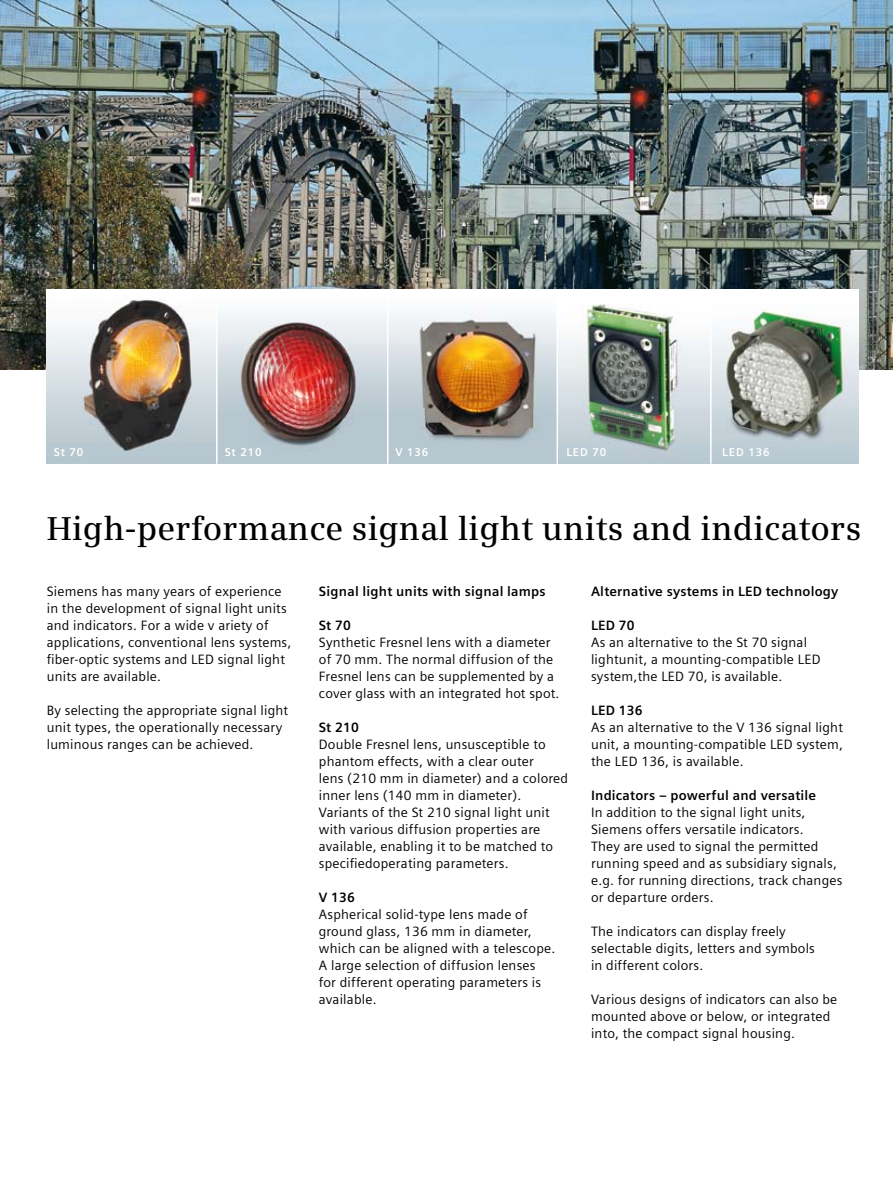
<style>
.page{position:relative;width:893px;height:1191px;background:#fff}
.page>*{position:absolute;margin:0;border:0;box-sizing:border-box;transform-origin:0 0}
.t1{font:600 33px "Siemens Serif";letter-spacing:.005em;color:#000}
.t2{font:13.5px/17px "Siemens Sans";letter-spacing:.015em;color:#000}
.t3{font:700 13.5px "Siemens Sans";letter-spacing:.015em;color:#000}
.t4{font:700 11.25px "Siemens Sans";letter-spacing:.08em;color:#fff}
</style>
<div class="page">
<img style="left:0;top:0;width:893px;height:370px">
<img style="left:558px;top:289px;width:152px;height:175px">
<svg style="left:712px;top:289px;width:146px;height:175px"></svg>
<img style="left:47px;top:289px;width:169px;height:175px">
<img style="left:218px;top:289px;width:169px;height:175px">
<img style="left:388px;top:289px;width:168px;height:175px">
<hr style="left:216px;top:289px;width:2px;height:175px;background:#fff">
<hr style="left:387px;top:289px;width:1px;height:175px;background:#fff">
<hr style="left:710px;top:289px;width:2px;height:175px;background:#fff">
<hr style="left:556px;top:289px;width:2px;height:175px;background:#fff">
<p class="t4" style="left:54px;top:446px;width:31px">St 70</p>
<p class="t4" style="left:225px;top:446px;width:38px">St 210</p>
<p class="t4" style="left:395px;top:446px;width:35px">V 136</p>
<p class="t4" style="left:566px;top:446px;width:41px">LED 70</p>
<p class="t4" style="left:722px;top:446px;width:49px">LED 136</p>
<h1 class="t1" style="left:47px;top:509px;width:816px">High-performance signal light units and indicators</h1>
<p class="t2" style="left:47px;top:582px;width:246px">Siemens has many years of experience in the development of signal light units and indicators. For a wide v ariety of applications, conventional lens systems, fiber-optic systems and LED signal light units are available.</p>
<p class="t2" style="left:47px;top:701px;width:243px">By selecting the appropriate signal light unit types, the operationally necessary luminous ranges can be achieved.</p>
<p class="t3" style="left:319px;top:583px;width:228px">Signal light units with signal lamps</p>
<p class="t3" style="left:319px;top:617px;width:33px">St 70</p>
<p class="t2" style="left:319px;top:633px;width:242px">Synthetic Fresnel lens with a diameter of 70 mm. The normal diffusion of the Fresnel lens can be supplemented by a cover glass with an integrated hot spot.</p>
<p class="t3" style="left:319px;top:719px;width:41px">St 210</p>
<p class="t2" style="left:319px;top:735px;width:251px">Double Fresnel lens, unsusceptible to phantom effects, with a clear outer<br>lens (210 mm in diameter) and a colored inner lens (140 mm in diameter).<br>Variants of the St 210 signal light unit with various diffusion properties are available, enabling it to be matched to specifiedoperating parameters.</p>
<p class="t3" style="left:319px;top:889px;width:38px">V 136</p>
<p class="t2" style="left:319px;top:905px;width:238px">Aspherical solid-type lens made of ground glass, 136 mm in diameter, which can be aligned with a telescope.<br>A large selection of diffusion lenses for different operating parameters is available.</p>
<p class="t3" style="left:591px;top:583px;width:249px">Alternative systems in LED technology</p>
<p class="t3" style="left:591px;top:617px;width:45px">LED 70</p>
<p class="t2" style="left:591px;top:633px;width:231px">As an alternative to the St 70 signal lightunit, a mounting-compatible LED system,the LED 70, is available.</p>
<p class="t3" style="left:591px;top:702px;width:53px">LED 136</p>
<p class="t2" style="left:591px;top:718px;width:253px;text-align:justify">As an alternative to the V 136 signal light unit, a mounting-compatible LED system, the LED 136, is available.</p>
<p class="t3" style="left:591px;top:787px;width:227px">Indicators – powerful and versatile</p>
<p class="t2" style="left:591px;top:803px;width:253px">In addition to the signal light units, Siemens offers versatile indicators.<br>They are used to signal the permitted running speed and as subsidiary signals, e.g. for running directions, track changes or departure orders.</p>
<p class="t2" style="left:591px;top:922px;width:225px">The indicators can display freely selectable digits, letters and symbols in different colors.</p>
<p class="t2" style="left:591px;top:991px;width:248px">Various designs of indicators can also be mounted above or below, or integrated into, the compact signal housing.</p>
</div>
